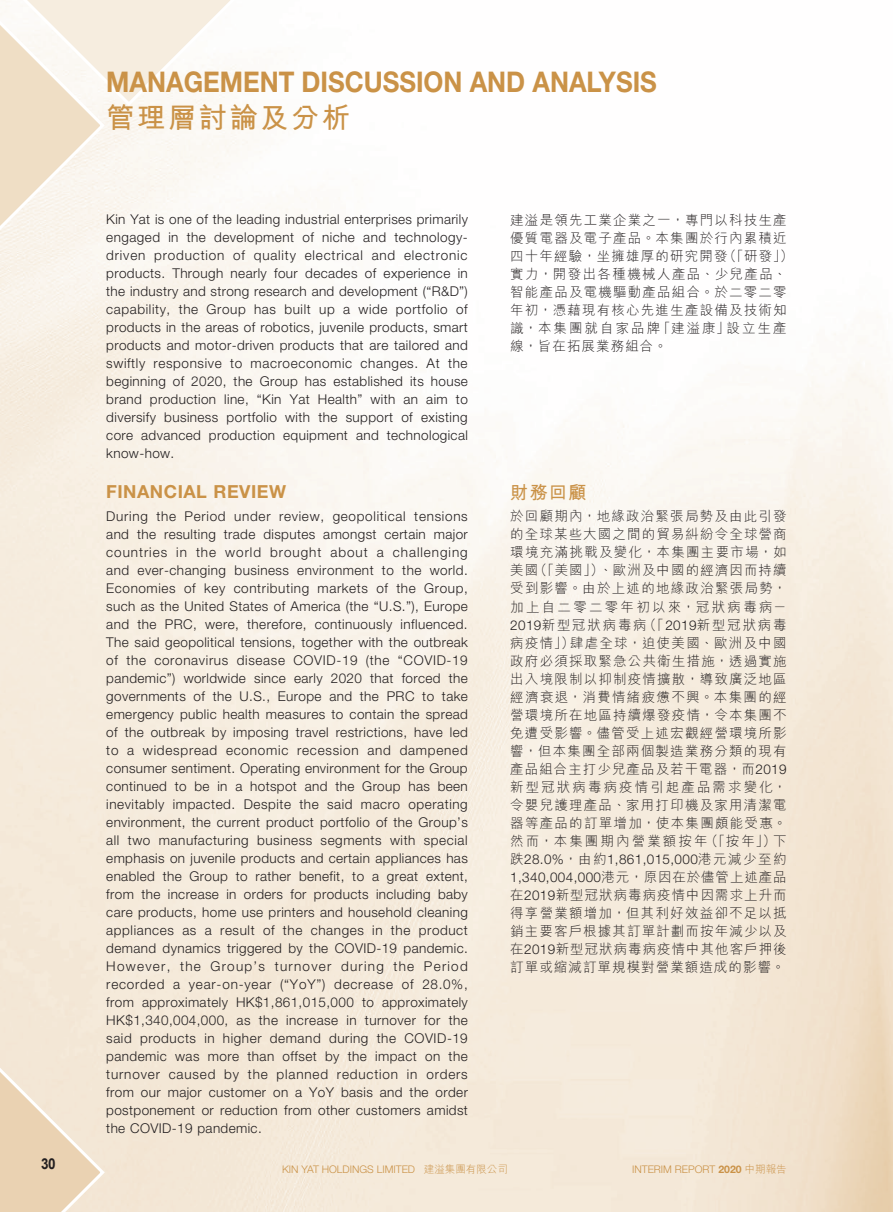
<style>
.page{position:relative;width:893px;height:1212px;background:#fff}
.page>*{position:absolute;margin:0;border:0;box-sizing:border-box;transform-origin:0 0}
.t1{font:700 28.5px "Helvetica Neue LT Std";color:#ca9247;scale:.9 1}
.t2{font:700 28.5px "M Hei HK";letter-spacing:.08em;color:#ca9247}
._01_H1{font:700 18px "Helvetica Neue LT Std";letter-spacing:.03em;color:#ca9247}
._001_H1_C{font:700 18px "M Hei HK";color:#ca9247}
.t3{font:700 15px "Arial";color:#231f20;scale:.9 1}
._00_txt{font:300 13.5px/18px "Helvetica Neue LT Std";letter-spacing:.03em;color:#231f20;text-align:justify}
._000_txt_C{font:300 13.5px/18px "M Hei HK";letter-spacing:.09em;color:#231f20}
.t4{font:300 10.5px "Helvetica Neue LT Std";color:#ca9247}
.s1{font-family:"Helvetica Neue LT Std"}
.s2{font-family:"M Hei HK"}
.s3{font-weight:700}
</style>
<div class="page">
<svg style="left:0;top:1064px;width:107px;height:148px;background:#eedcc4"></svg>
<svg style="left:0;top:0;width:237px;height:234px"></svg>
<p class="t3" style="left:41px;top:1153px;width:18px">30</p>
<h1 class="t1" style="left:106px;top:64px;width:613px">MANAGEMENT DISCUSSION AND ANALYSIS</h1>
<h1 class="t2" style="left:106px;top:97px;width:245px">管理層討論及分析</h1>
<p class="_00_txt" style="left:106px;top:210px;width:363px">Kin Yat is one of the leading industrial enterprises primarily engaged in the development of niche and technology&shy;driven production of quality electrical and electronic products. Through nearly four decades of experience in the industry and strong research and development (“R&amp;D”) capability, the Group has built up a wide portfolio of products in the areas of robotics, juvenile products, smart products and motor-driven products that are tailored and swiftly responsive to macroeconomic changes. At the beginning of 2020, the Group has established its house brand production line, “Kin Yat Health” with an aim to diversify business portfolio with the support of existing core advanced production equipment and technological know-how.</p>
<p class="_01_H1" style="left:106px;top:480px;width:181px">FINANCIAL REVIEW</p>
<p class="_00_txt" style="left:106px;top:506px;width:363px">During the Period under review, geopolitical tensions and the resulting trade disputes amongst certain major countries in the world brought about a challenging and ever-changing business environment to the world.<br>Economies of key contributing markets of the Group, such as the United States of America (the “U.S.”), Europe and the PRC, were, therefore, continuously influenced.<br>The said geopolitical tensions, together with the outbreak of the coronavirus disease COVID-19 (the “COVID-19 pandemic”) worldwide since early 2020 that forced the governments of the U.S., Europe and the PRC to take emergency public health measures to contain the spread of the outbreak by imposing travel restrictions, have led to a widespread economic recession and dampened consumer sentiment. Operating environment for the Group continued to be in a hotspot and the Group has been inevitably impacted. Despite the said macro operating environment, the current product portfolio of the Group’s all two manufacturing business segments with special emphasis on juvenile products and certain appliances has enabled the Group to rather benefit, to a great extent, from the increase in orders for products including baby care products, home use printers and household cleaning appliances as a result of the changes in the product demand dynamics triggered by the COVID-19 pandemic.<br>However, the Group’s turnover during the Period recorded a year-on-year (“YoY”) decrease of 28.0%, from approximately HK$1,861,015,000 to approximately HK$1,340,004,000, as the increase in turnover for the said products in higher demand during the COVID-19 pandemic was more than offset by the impact on the turnover caused by the planned reduction in orders from our major customer on a YoY basis and the order postponement or reduction from other customers amidst the COVID-19 pandemic.</p>
<p class="_000_txt_C" style="left:510px;top:210px;width:285px">建溢是領先工業企業之一，專門以科技生產優質電器及電子產品。本集團於行內累積近四十年經驗，坐擁雄厚的研究開發（「研發」）實力，開發出各種機械人產品、少兒產品、智能產品及電機驅動產品組合。於二零二零年初，憑藉現有核心先進生產設備及技術知識，本集團就自家品牌「建溢康」設立生產線，旨在拓展業務組合。</p>
<p class="_001_H1_C" style="left:510px;top:479px;width:78px">財務回顧</p>
<p class="_000_txt_C" style="left:510px;top:507px;width:278px;text-align:justify">於回顧期內，地緣政治緊張局勢及由此引發的全球某些大國之間的貿易糾紛令全球營商環境充滿挑戰及變化，本集團主要市場，如美國（「美國」）、歐洲及中國的經濟因而持續受到影響。由於上述的地緣政治緊張局勢，加上自二零二零年初以來，冠狀病毒病－<span class="s1">2019</span>新型冠狀病毒病（「<span class="s1">2019</span>新型冠狀病毒病疫情」）肆虐全球，迫使美國、歐洲及中國政府必須採取緊急公共衛生措施，透過實施出入境限制以抑制疫情擴散，導致廣泛地區經濟衰退，消費情緒疲憊不興。本集團的經營環境所在地區持續爆發疫情，令本集團不免遭受影響。儘管受上述宏觀經營環境所影響，但本集團全部兩個製造業務分類的現有產品組合主打少兒產品及若干電器，而<span class="s1">2019</span>新型冠狀病毒病疫情引起產品需求變化，令嬰兒護理產品、家用打印機及家用清潔電器等產品的訂單增加，使本集團頗能受惠。然而，本集團期內營業額按年（「按年」）下跌<span class="s1">28.0%</span>，由約<span class="s1">1,861,015,000</span>港元減少至約<span class="s1">1,340,004,000</span>港元，原因在於儘管上述產品在<span class="s1">2019</span>新型冠狀病毒病疫情中因需求上升而得享營業額增加，但其利好效益卻不足以抵銷主要客戶根據其訂單計劃而按年減少以及在<span class="s1">2019</span>新型冠狀病毒病疫情中其他客戶押後訂單或縮減訂單規模對營業額造成的影響。</p>
<p class="t4" style="left:282px;top:1162px;width:227px">KIN YAT HOLDINGS LIMITED <span class="s2">建溢集團有限公司</span></p>
<p class="t4" style="left:632px;top:1162px;width:156px">INTERIM REPORT <span class="s3">2020</span> <span class="s2">中期報告</span></p>
</div>
